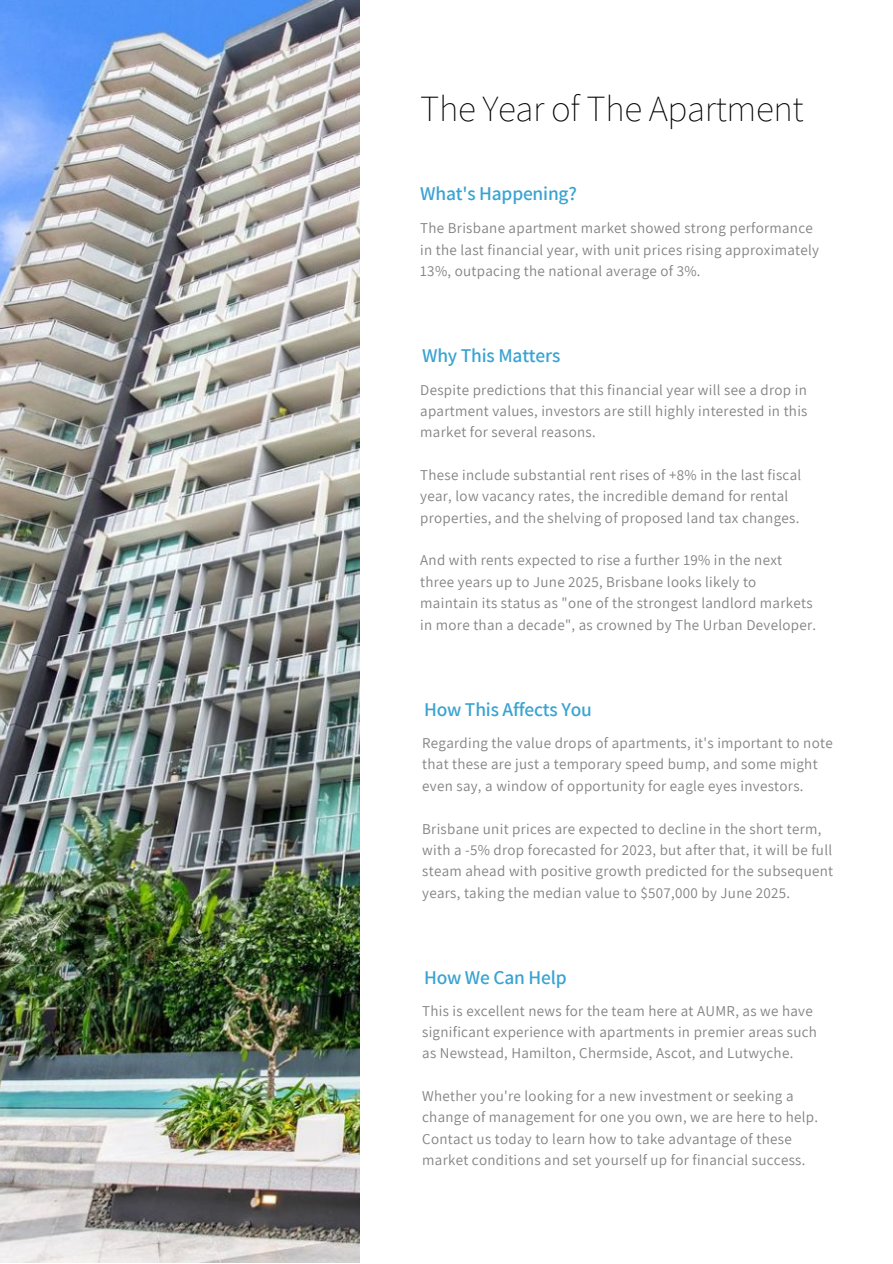
<style>
.page{position:relative;width:893px;height:1264px;background:#fff}
.page>*{position:absolute;margin:0;border:0;box-sizing:border-box;transform-origin:0 0}
.t1{font:200 37.05px "Assistant";letter-spacing:-.01em;color:#000}
.t2{font:600 19.5px "Assistant";letter-spacing:-.01em;color:#39a3d2}
.t3{font:15px/21.3px "Assistant";letter-spacing:.02em;color:#828282}
</style>
<div class="page">
<img style="left:0;top:0;width:359px;height:1262px">
<h1 class="t1" style="left:420px;top:83px;width:385px">The Year of The Apartment</h1>
<h2 class="t2" style="left:420px;top:180px;width:158px">What's Happening?</h2>
<p class="t3" style="left:420px;top:217px;width:400px">The Brisbane apartment market showed strong performance in the last financial year, with unit prices rising approximately<br>13%, outpacing the national average of 3%.</p>
<h2 class="t2" style="left:422px;top:342px;width:140px">Why This Matters</h2>
<p class="t3" style="left:420px;top:378px;width:389px;text-align:justify">Despite predictions that this financial year will see a drop in apartment values, investors are still highly interested in this market for several reasons.</p>
<p class="t3" style="left:420px;top:464px;width:382px">These include substantial rent rises of +8% in the last fiscal year, low vacancy rates, the incredible demand for rental properties, and the shelving of proposed land tax changes.</p>
<p class="t3" style="left:420px;top:549px;width:397px">And with rents expected to rise a further 19% in the next three years up to June 2025, Brisbane looks likely to maintain its status as "one of the strongest landlord markets in more than a decade", as crowned by The Urban Developer.</p>
<h2 class="t2" style="left:424px;top:695px;width:169px">How This Affects You</h2>
<p class="t3" style="left:422px;top:732px;width:412px">Regarding the value drops of apartments, it's important to note that these are just a temporary speed bump, and some might even say, a window of opportunity for eagle eyes investors.</p>
<p class="t3" style="left:422px;top:817px;width:412px">Brisbane unit prices are expected to decline in the short term, with a -5% drop forecasted for 2023, but after that, it will be full steam ahead with positive growth predicted for the subsequent years, taking the median value to $507,000 by June 2025.</p>
<h2 class="t2" style="left:424px;top:963px;width:144px">How We Can Help</h2>
<p class="t3" style="left:422px;top:999px;width:396px">This is excellent news for the team here at AUMR, as we have significant experience with apartments in premier areas such as Newstead, Hamilton, Chermside, Ascot, and Lutwyche.</p>
<p class="t3" style="left:422px;top:1084px;width:397px">Whether you're looking for a new investment or seeking a change of management for one you own, we are here to help.<br>Contact us today to learn how to take advantage of these market conditions and set yourself up for financial success.</p>
</div>
